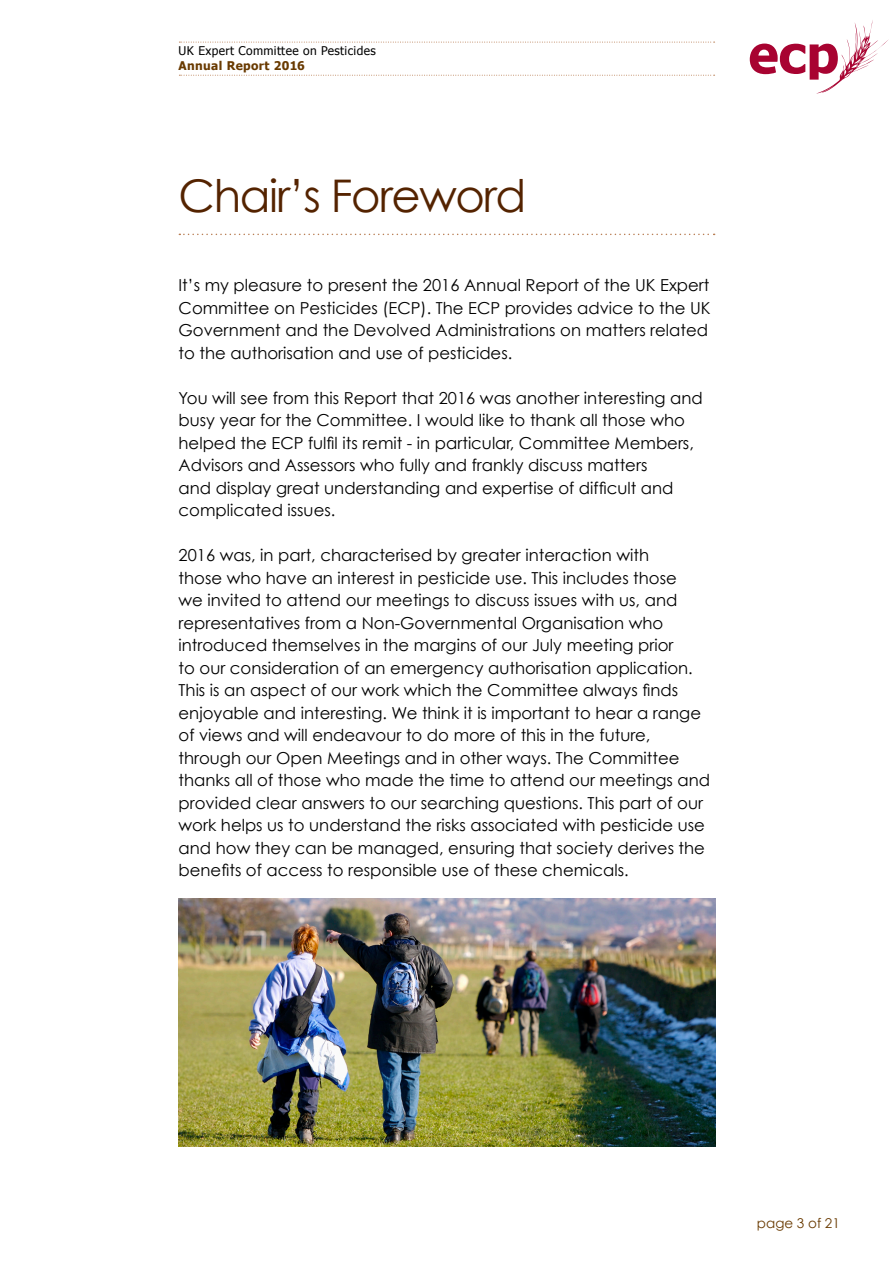
<style>
.page{position:relative;width:893px;height:1263px;background:#fff}
.page>*{position:absolute;margin:0;border:0;box-sizing:border-box;transform-origin:0 0}
.t1{font:700 60px "Myriad Pro";color:#a80331}
.a_head{font:45px "Century Gothic";letter-spacing:-.03em;color:#542300}
.bodytext_FLUSH{font:16.5px/22.5px "Century Gothic";color:#000}
.t2{font:13.5px "Century Gothic";color:#693a00}
.t3{font:12px "Tahoma";letter-spacing:.03em;color:#000}
.t4{font:700 12px "Tahoma";letter-spacing:.03em;color:#693a00}
</style>
<div class="page">
<svg style="left:179px;top:42px;width:536px;height:1px"></svg>
<svg style="left:179px;top:75px;width:536px;height:1px"></svg>
<svg style="left:780px;top:20px;width:109px;height:74px"></svg>
<svg style="left:179px;top:234px;width:536px;height:1px"></svg>
<img style="left:179px;top:899px;width:536px;height:247px">
<p class="t3" style="left:179px;top:43px;width:199px">UK Expert Committee on Pesticides</p>
<p class="t4" style="left:179px;top:57px;width:128px">Annual Report 2016</p>
<h1 class="t1" style="left:748px;top:14px;width:33px">e</h1>
<p class="a_head" style="left:179px;top:169px;width:349px">Chair’s Foreword</p>
<p class="bodytext_FLUSH" style="left:179px;top:274px;width:534px">It’s my pleasure to present the 2016 Annual Report of the UK Expert Committee on Pesticides (ECP). The ECP provides advice to the UK Government and the Devolved Administrations on matters related to the authorisation and use of pesticides.</p>
<p class="bodytext_FLUSH" style="left:179px;top:386px;width:526px">You will see from this Report that 2016 was another interesting and busy year for the Committee. I would like to thank all those who helped the ECP fulfil its remit - in particular, Committee Members, Advisors and Assessors who fully and frankly discuss matters<br>and display great understanding and expertise of difficult and complicated issues.</p>
<p class="bodytext_FLUSH" style="left:179px;top:544px;width:533px">2016 was, in part, characterised by greater interaction with<br>those who have an interest in pesticide use. This includes those<br>we invited to attend our meetings to discuss issues with us, and representatives from a Non-Governmental Organisation who introduced themselves in the margins of our July meeting prior<br>to our consideration of an emergency authorisation application.<br>This is an aspect of our work which the Committee always finds enjoyable and interesting. We think it is important to hear a range of views and will endeavour to do more of this in the future, through our Open Meetings and in other ways. The Committee thanks all of those who made the time to attend our meetings and provided clear answers to our searching questions. This part of our work helps us to understand the risks associated with pesticide use and how they can be managed, ensuring that society derives the benefits of access to responsible use of these chemicals.</p>
<p class="t2" style="left:757px;top:1214px;width:85px">page 3 of 21</p>
</div>
